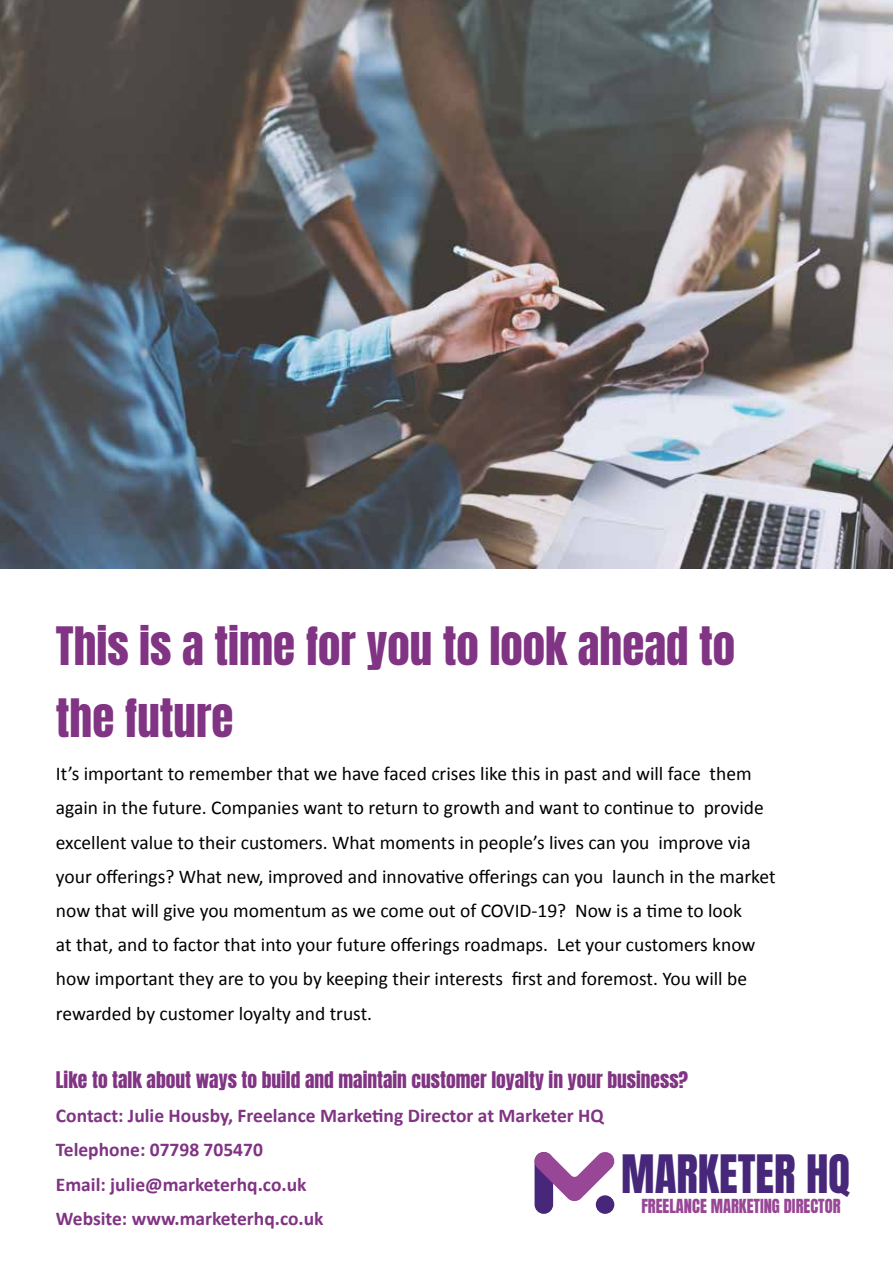
<style>
.page{position:relative;width:893px;height:1263px;background:#fff}
.page>*{position:absolute;margin:0;border:0;box-sizing:border-box;transform-origin:0 0}
.t1{font:45px/72px "Anton";color:#803483}
.t2{font:45px "Anton";color:#472779}
.t3{font:19.5px/34.2px "Calibri";color:#000}
.t4{font:700 19.5px/34.2px "Calibri";color:#803483}
.t5{font:19.5px "Anton";color:#803483}
.t6{font:16.5px "Anton";color:#974795}
</style>
<div class="page">
<img style="left:0;top:0;width:893px;height:569px">
<div style="left:535px;top:1152px;width:18px;height:62px;background:#472779;border-radius:9px"></div>
<div style="left:596px;top:1195px;width:18px;height:19px;background:#472779;border-radius:9px"></div>
<svg style="left:534px;top:1152px;width:81px;height:50px"></svg>
<h1 class="t1" style="left:56px;top:613px;width:681px">This is a time for you to look ahead to the future</h1>
<p class="t3" style="left:56px;top:756px;width:721px">It’s important to remember that we have faced crises like this in past and will face them again in the future. Companies want to return to growth and want to continue to provide excellent value to their customers. What moments in people’s lives can you improve via your offerings? What new, improved and innovative offerings can you launch in the market now that will give you momentum as we come out of COVID-19? Now is a time to look<br>at that, and to factor that into your future offerings roadmaps. Let your customers know how important they are to you by keeping their interests first and foremost. You will be rewarded by customer loyalty and trust.</p>
<p class="t5" style="left:56px;top:1070px;width:634px">Like to talk about ways to build and maintain customer loyalty in your business?</p>
<p class="t4" style="left:56px;top:1098px;width:550px">Contact: Julie Housby, Freelance Marketing Director at Marketer HQ Telephone: 07798 705470<br>Email: julie@marketerhq.co.uk<br>Website: www.marketerhq.co.uk</p>
<h1 class="t2" style="left:621px;top:1151px;width:231px">MARKETER HQ</h1>
<p class="t6" style="left:641px;top:1198px;width:201px">FREELANCE MARKETING DIRECTOR</p>
</div>
